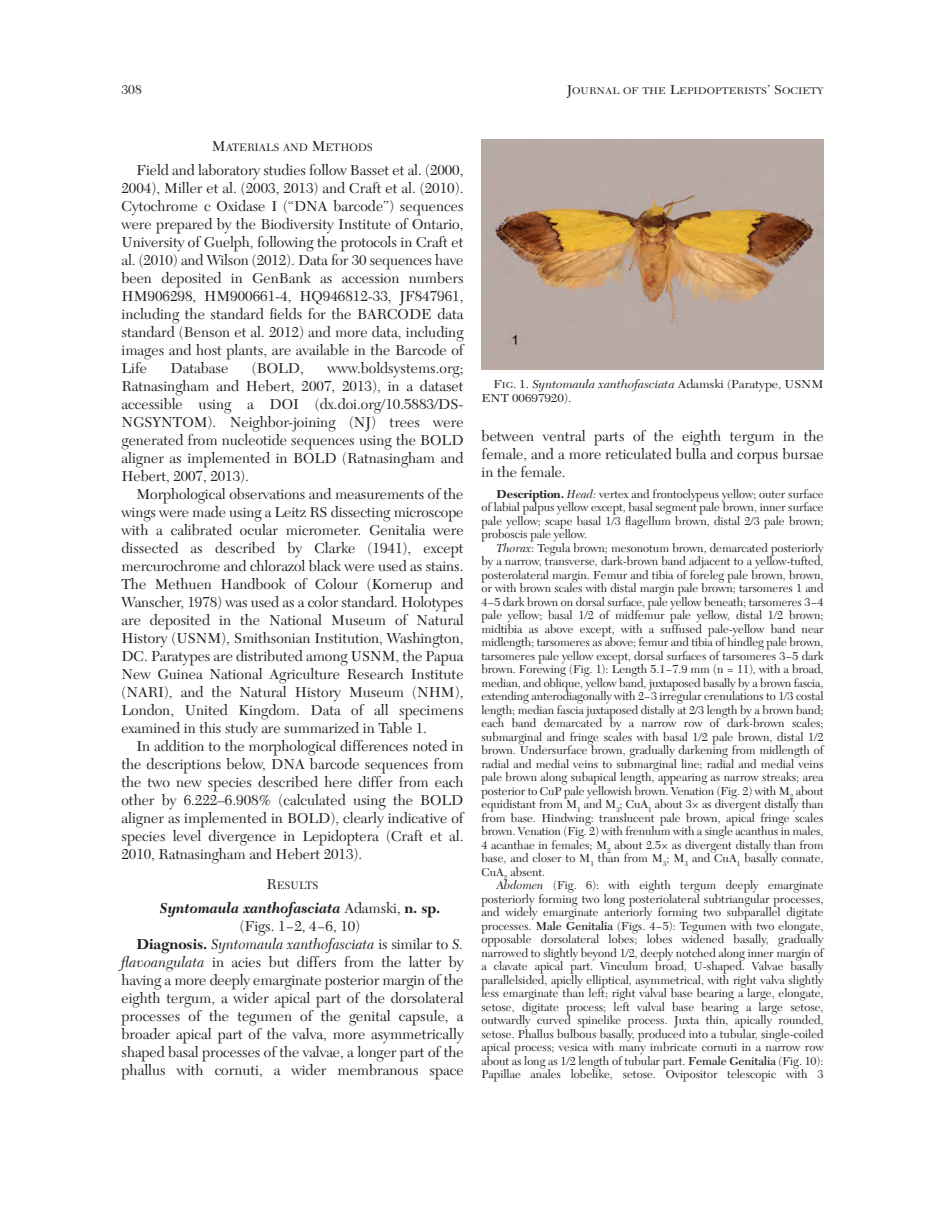
<style>
.page{position:relative;width:945px;height:1215px;background:#fff}
.page>*{position:absolute;margin:0;border:0;box-sizing:border-box;transform-origin:0 0}
.t1{font:15px/18px "New Caledonia";color:#231f20;text-align:justify}
.t2{font:italic 15px "New Caledonia";letter-spacing:-.005em;color:#231f20}
.t3{font:italic 700 15px "New Caledonia";letter-spacing:-.005em;color:#231f20}
.t4{font:13.5px "New Caledonia";color:#231f20}
.t5{font:12px/13.5px "New Caledonia";color:#231f20;text-align:justify}
.t6{font:12px/13.5px "New Caledonia";color:#231f20;scale:1.09 1}
.t7{font:11.25px "New Caledonia";letter-spacing:-.005em;color:#231f20}
.t8{font:10.2px "New Caledonia";color:#231f20;scale:1.09 1}
.s1{color:#fff}
.s2{font-size:13.5px}
.s3{font-size:15px}
.s4{font-weight:400;font-style:normal}
.s5{font-style:normal}
.s6{font-weight:700;font-style:normal}
.s7{font-style:italic}
.s8{font-size:9px}
.s9{font-weight:700}
.s10{font-weight:600}
</style>
<div class="page">
<img style="left:482px;top:140px;width:342px;height:230px">
<p class="t4" style="left:122px;top:84px;width:44px">308<span class="s1">308</span></p>
<p class="t8" style="left:567px;top:86px;width:237px"><span class="s2">J</span>OURNAL OF THE <span class="s2">L</span>EPIDOPTERISTS<span class="s2">’ S</span>OCIETY</p>
<p class="t7" style="left:212px;top:142px;width:163px"><span class="s3">M</span>ATERIALS AND <span class="s3">M</span>ETHODS</p>
<p class="t1" style="left:121px;top:162px;width:344px;text-indent:15px">Field and laboratory studies follow Basset et al. (2000, 2004), Miller et al. (2003, 2013) and Craft et al. (2010).<br>Cytochrome c Oxidase I (“DNA barcode”) sequences were prepared by the Biodiversity Institute of Ontario, University of Guelph, following the protocols in Craft et al. (2010) and Wilson (2012). Data for 30 sequences have been deposited in GenBank as accession numbers HM906298, HM900661-4, HQ946812-33, JF847961, including the standard fields for the BARCODE data standard (Benson et al. 2012) and more data, including images and host plants, are available in the Barcode of Life</p>
<p class="t1" style="left:121px;top:360px;width:344px;text-indent:206px">www.boldsystems.org; Ratnasingham and Hebert, 2007, 2013), in a dataset accessible using a DOI (dx.doi.org/10.5883/DS-NGSYNTOM). Neighbor-joining (NJ) trees were generated from nucleotide sequences using the BOLD aligner as implemented in BOLD (Ratnasingham and Hebert, 2007, 2013).</p>
<p class="t1" style="left:121px;top:486px;width:344px;text-indent:15px">Morphological observations and measurements of the wings were made using a Leitz RS dissecting microscope with a calibrated ocular micrometer. Genitalia were dissected as described by Clarke (1941), except mercurochrome and chlorazol black were used as stains.<br>The Methuen Handbook of Colour (Kornerup and Wanscher, 1978) was used as a color standard. Holotypes are deposited in the National Museum of Natural History (USNM), Smithsonian Institution, Washington, DC. Paratypes are distributed among USNM, the Papua New Guinea National Agriculture Research Institute (NARI), and the Natural History Museum (NHM), London, United Kingdom. Data of all specimens examined in this study are summarized in Table 1.</p>
<p class="t1" style="left:121px;top:738px;width:344px;text-indent:15px">In addition to the morphological differences noted in the descriptions below, DNA barcode sequences from the two new species described here differ from each other by 6.222–6.908% (calculated using the BOLD aligner as implemented in BOLD), clearly indicative of species level divergence in Lepidoptera (Craft et al.<br>2010, Ratnasingham and Hebert 2013).</p>
<p class="t7" style="left:267px;top:880px;width:53px"><span class="s3">R</span>ESULTS</p>
<p class="t3" style="left:160px;top:902px;width:282px">Syntomaula xanthofasciata <span class="s4">Adamski,</span> <span class="s5">n. sp.</span></p>
<p class="t1" style="left:240px;top:918px;width:122px">(Figs. 1−2, 4−6, 10)</p>
<p class="t2" style="left:137px;top:938px;width:328px"><span class="s6">Diagnosis.</span> Syntomaula xanthofasciata <span class="s5">is similar to</span> S.</p>
<p class="t1" style="left:122px;top:954px;width:344px"><span class="s7">flavoangulata</span> in acies but differs from the latter by</p>
<p class="t1" style="left:122px;top:972px;width:343px">having a more deeply emarginate posterior margin of the</p>
<p class="t1" style="left:122px;top:990px;width:344px">eighth tergum, a wider apical part of the dorsolateral</p>
<p class="t1" style="left:122px;top:1008px;width:344px">processes of the tegumen of the genital capsule, a</p>
<p class="t1" style="left:122px;top:1026px;width:344px">broader apical part of the valva, more asymmetrically</p>
<p class="t1" style="left:122px;top:1044px;width:344px">shaped basal processes of the valvae, a longer part of the</p>
<p class="t1" style="left:122px;top:1062px;width:344px">phallus with cornuti, a wider membranous space</p>
<p class="t1" style="left:171px;top:360px;width:59px">Database</p>
<p class="t1" style="left:252px;top:360px;width:54px">(BOLD,</p>
<p class="t6" style="left:482px;top:379px;width:315px;text-indent:12px">F<span class="s8">IG</span>. 1. <span class="s7">Syntomaula xanthofasciata</span> Adamski (Paratype, USNM<br>ENT 00697920).</p>
<p class="t1" style="left:482px;top:428px;width:344px">between ventral parts of the eighth tergum in the female, and a more reticulated bulla and corpus bursae in the female.</p>
<p class="t5" style="left:481px;top:488px;width:344px;text-indent:15px"><span class="s9">Description.</span> <span class="s7">Head</span>: vertex and frontoclypeus yellow; outer surface of labial palpus yellow except, basal segment pale brown, inner surface pale yellow; scape basal 1/3 flagellum brown, distal 2/3 pale brown; proboscis pale yellow.</p>
<p class="t5" style="left:481px;top:542px;width:344px;text-indent:15px"><span class="s7">Thorax</span>: Tegula brown; mesonotum brown, demarcated posteriorly by a narrow, transverse, dark-brown band adjacent to a yellow-tufted, posterolateral margin. Femur and tibia of foreleg pale brown, brown, or with brown scales with distal margin pale brown; tarsomeres 1 and 4−5 dark brown on dorsal surface, pale yellow beneath; tarsomeres 3−4 pale yellow; basal 1/2 of midfemur pale yellow, distal 1/2 brown; midtibia as above except, with a suffused pale-yellow band near midlength; tarsomeres as above; femur and tibia of hindleg pale brown, tarsomeres pale yellow except, dorsal surfaces of tarsomeres 3−5 dark brown. Forewing (Fig. 1): Length 5.1−7.9 mm (n = 11), with a broad, median, and oblique, yellow band, juxtaposed basally by a brown fascia, extending anterodiagonally with 2−3 irregular crenulations to 1/3 costal length; median fascia juxtaposed distally at 2/3 length by a brown band; each band demarcated by a narrow row of dark-brown scales; submarginal and fringe scales with basal 1/2 pale brown, distal 1/2 brown. Undersurface brown, gradually darkening from midlength of radial and medial veins to submarginal line; radial and medial veins pale brown along subapical length, appearing as narrow streaks; area posterior to CuP pale yellowish brown. Venation (Fig. 2) with M<sub>2</sub> about equidistant from M<sub>1</sub> and M<sub>3</sub>; CuA<sub>1</sub> about 3× as divergent distally than from base. Hindwing: translucent pale brown, apical fringe scales brown. Venation (Fig. 2) with frenulum with a single acanthus in males, 4 acanthae in females; M<sub>2</sub> about 2.5× as divergent distally than from base, and closer to M<sub>1</sub> than from M<sub>3</sub>; M<sub>3</sub> and CuA<sub>1</sub> basally connate, CuA<sub>2</sub> absent.</p>
<p class="t5" style="left:481px;top:880px;width:344px;text-indent:15px"><span class="s7">Abdomen</span> (Fig. 6): with eighth tergum deeply emarginate posteriorly forming two long posteriolateral subtriangular processes, and widely emarginate anteriorly forming two subparallel digitate processes. <span class="s10">Male Genitalia</span> (Figs. 4−5): Tegumen with two elongate, opposable dorsolateral lobes; lobes widened basally, gradually narrowed to slightly beyond 1/2, deeply notched along inner margin of a clavate apical part. Vinculum broad, U-shaped. Valvae basally parallelsided, apiclly elliptical, asymmetrical, with right valva slightly less emarginate than left; right valval base bearing a large, elongate, setose, digitate process; left valval base bearing a large setose, outwardly curved spinelike process. Juxta thin, apically rounded, setose. Phallus bulbous basally, produced into a tubular, single-coiled apical process; vesica with many imbricate cornuti in a narrow row about as long as 1/2 length of tubular part. <span class="s10">Female Genitalia</span> (Fig. 10):<br>Papillae anales lobelike, setose. Ovipositor telescopic with 3</p>
</div>
